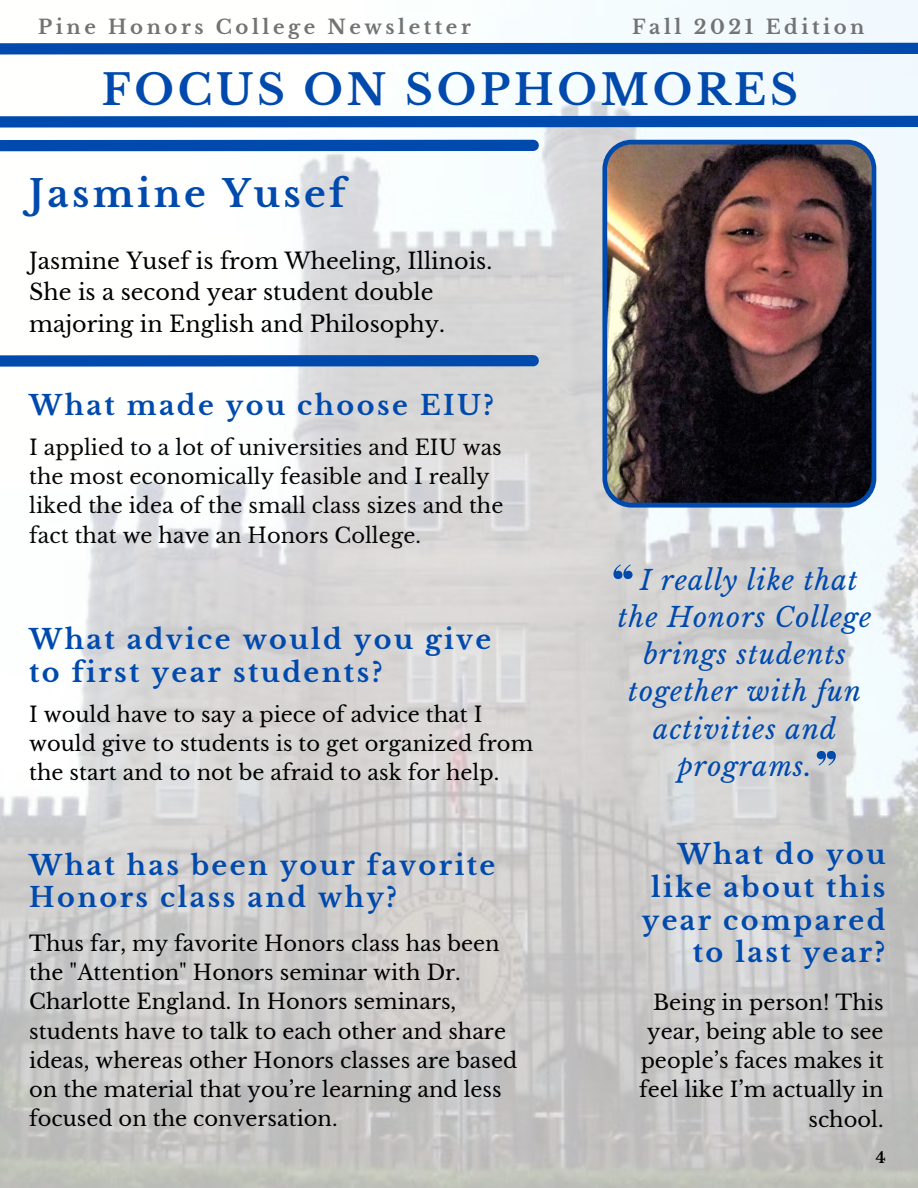
<style>
.page{position:relative;width:918px;height:1188px;background:#fff}
.page>*{position:absolute;margin:0;border:0;box-sizing:border-box;transform-origin:0 0}
.t1{font:700 42px "Libre Baskerville";letter-spacing:.09em;color:#004aad}
.t2{font:700 37.05px "Libre Baskerville";letter-spacing:.09em;color:#004aad}
.t3{font:700 27px/32.5px "Libre Baskerville";letter-spacing:.09em;color:#004aad}
.t4{font:italic 27px/37px "Libre Baskerville";letter-spacing:.04em;color:#004aad;text-align:center}
.t5{font:22.2px/31.2px "Libre Baskerville";color:#000}
.t6{font:21px/29.2px "Libre Baskerville";color:#000}
.t7{font:700 19.65px "Libre Baskerville";letter-spacing:.18em;color:#737373}
.t8{font:700 15px "Libre Baskerville";color:#000}
</style>
<div class="page">
<img style="left:0;top:0;width:918px;height:1188px">
<svg style="left:0;top:349px;width:545px;height:23px"></svg>
<img style="left:602px;top:157px;width:274px;height:351px">
<svg style="left:0;top:110px;width:918px;height:47px"></svg>
<svg style="left:0;top:37px;width:918px;height:23px"></svg>
<svg style="left:613px;top:565px;width:20px;height:14px"></svg>
<svg style="left:817px;top:751px;width:19px;height:15px"></svg>
<p class="t7" style="left:38px;top:15px;width:434px">Pine Honors College Newsletter</p>
<p class="t7" style="left:632px;top:15px;width:234px">Fall 2021 Edition</p>
<p class="t1" style="left:102px;top:64px;width:698px">FOCUS ON SOPHOMORES</p>
<p class="t2" style="left:29px;top:171px;width:318px">Jasmine Yusef</p>
<p class="t5" style="left:29px;top:246px;width:465px">Jasmine Yusef is from Wheeling, Illinois.<br>She is a second year student double majoring in English and Philosophy.</p>
<p class="t3" style="left:29px;top:389px;width:466px">What made you choose EIU?</p>
<p class="t6" style="left:29px;top:433px;width:476px">I applied to a lot of universities and EIU was the most economically feasible and I really liked the idea of the small class sizes and the fact that we have an Honors College.</p>
<p class="t3" style="left:29px;top:623px;width:464px">What advice would you give to first year students?</p>
<p class="t6" style="left:29px;top:700px;width:506px">I would have to say a piece of advice that I would give to students is to get organized from the start and to not be afraid to ask for help.</p>
<p class="t3" style="left:29px;top:849px;width:468px">What has been your favorite<br>Honors class and why?</p>
<p class="t6" style="left:29px;top:929px;width:490px">Thus far, my favorite Honors class has been the "Attention" Honors seminar with Dr.<br>Charlotte England. In Honors seminars, students have to talk to each other and share ideas, whereas other Honors classes are based on the material that you’re learning and less focused on the conversation.</p>
<p class="t4" style="left:618px;top:562px;width:255px">I really like that the Honors College brings students together with fun activities and programs.</p>
<p class="t3" style="left:642px;top:839px;width:245px;text-align:right">What do you like about this year compared to last year?</p>
<p class="t6" style="left:639px;top:988px;width:246px;text-align:right">Being in person! This year, being able to see people’s faces makes it feel like I’m actually in school.</p>
<p class="t8" style="left:876px;top:1149px;width:11px">4</p>
</div>
